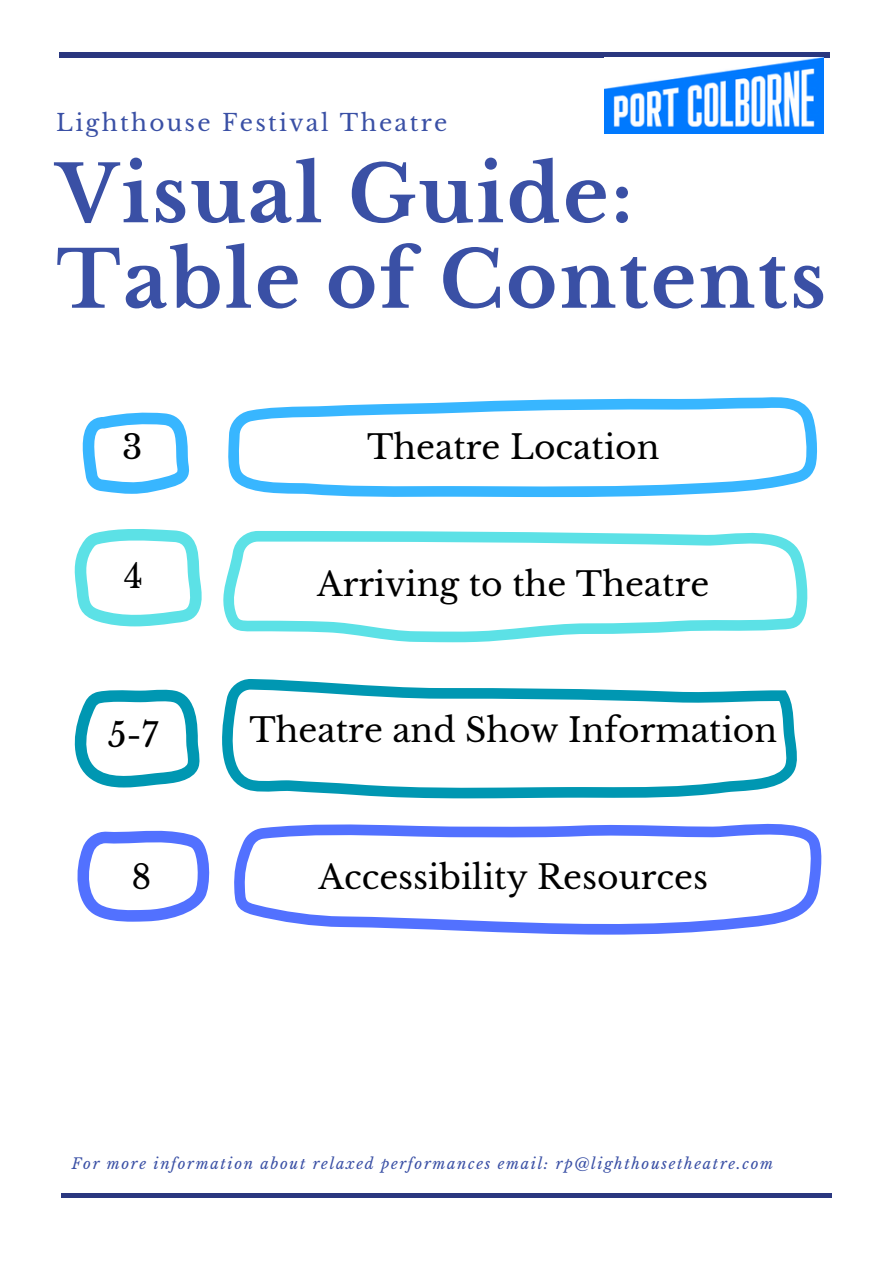
<style>
.page{position:relative;width:893px;height:1264px;background:#fff}
.page>*{position:absolute;margin:0;border:0;box-sizing:border-box;transform-origin:0 0}
.t1{font:700 77.85px/85.5px "Libre Baskerville";letter-spacing:.03em;color:#3a50a5}
.t2{font:33px "Libre Baskerville";color:#000}
.t3{font:23.1px "Libre Baskerville";letter-spacing:.1em;color:#3a50a5}
.t4{font:italic 14.85px "Libre Baskerville";letter-spacing:.11em;color:#3a50a5}
</style>
<div class="page">
<hr style="left:60px;top:53px;width:770px;height:4px;background:#2a377f">
<hr style="left:61px;top:1193px;width:770px;height:4px;background:#2a377f">
<svg style="left:228px;top:397px;width:589px;height:100px"></svg>
<svg style="left:223px;top:531px;width:585px;height:111px"></svg>
<svg style="left:222px;top:679px;width:575px;height:119px"></svg>
<svg style="left:234px;top:823px;width:588px;height:111px"></svg>
<svg style="left:82px;top:412px;width:108px;height:82px"></svg>
<svg style="left:74px;top:529px;width:128px;height:97px"></svg>
<svg style="left:74px;top:689px;width:126px;height:98px"></svg>
<svg style="left:77px;top:830px;width:133px;height:91px"></svg>
<img style="left:604px;top:57px;width:219px;height:77px">
<p class="t3" style="left:56px;top:109px;width:392px">Lighthouse Festival Theatre</p>
<p class="t1" style="left:56px;top:152px;width:771px">Visual Guide:<br>Table of Contents</p>
<p class="t2" style="left:122px;top:427px;width:22px">3</p>
<p class="t2" style="left:367px;top:427px;width:294px">Theatre Location</p>
<p class="t2" style="left:124px;top:556px;width:21px">4</p>
<p class="t2" style="left:317px;top:564px;width:393px">Arriving to the Theatre</p>
<p class="t2" style="left:108px;top:714px;width:52px">5-7</p>
<p class="t2" style="left:249px;top:710px;width:529px">Theatre and Show Information</p>
<p class="t2" style="left:132px;top:856px;width:21px">8</p>
<p class="t2" style="left:318px;top:856px;width:391px">Accessibility Resources</p>
<p class="t4" style="left:72px;top:1154px;width:702px">For more information about relaxed performances email: rp@lighthousetheatre.com</p>
</div>
